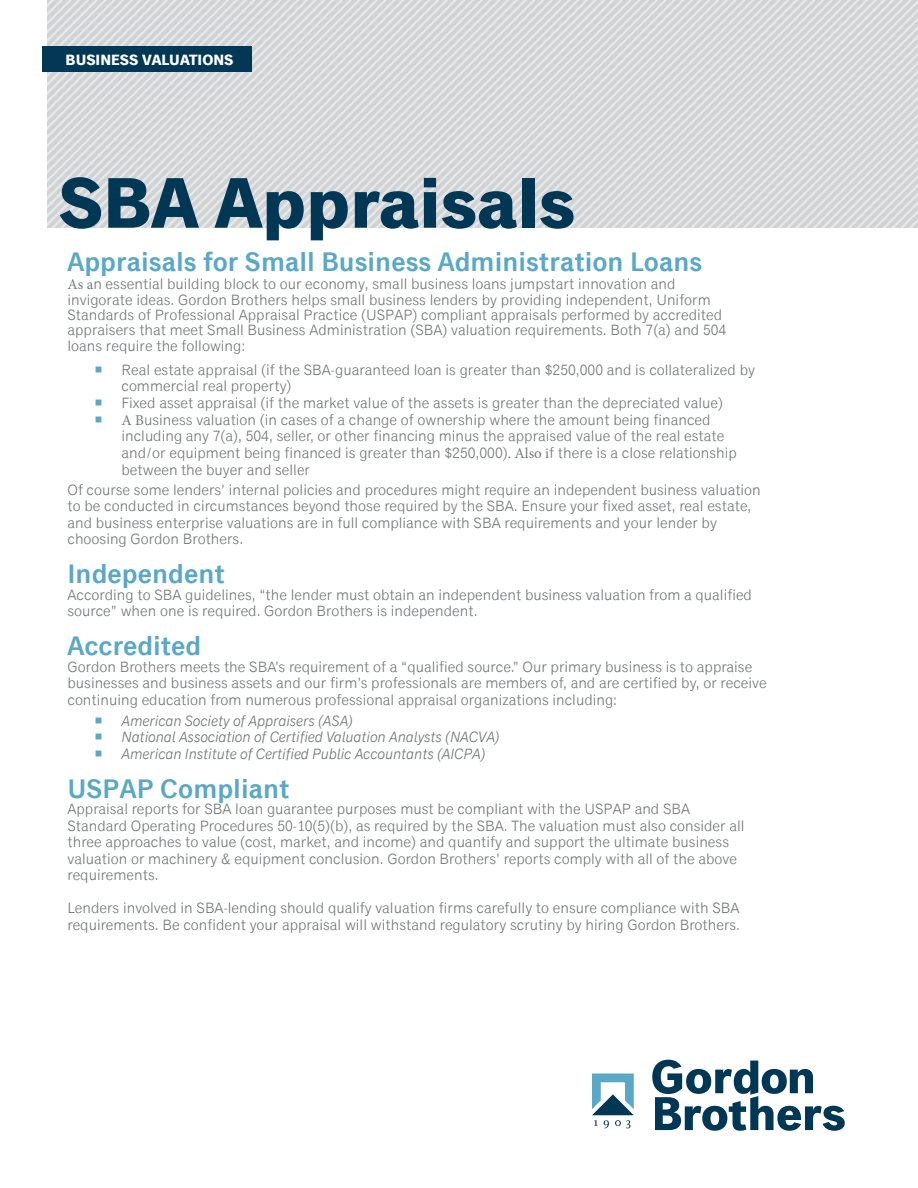
<style>
.page{position:relative;width:918px;height:1188px;background:#fff}
.page>*{position:absolute;margin:0;border:0;box-sizing:border-box;transform-origin:0 0}
.t1{font:700 72px "Classic Grotesque Pro";color:#003755}
.t2{font:600 27px "Classic Grotesque Pro";color:#5aa8c7}
.t3{font:15px/16.5px "Classic Grotesque Pro";color:#76787b}
.t4{font:italic 15px "Classic Grotesque Pro";color:#76787b}
.t5{font:700 15px "Classic Grotesque Pro";color:#fff}
.s1{font-family:"Minion Pro"}
</style>
<div class="page">
<svg style="left:47px;top:0;width:871px;height:228px;background:#d8d9db"></svg>
<svg style="left:652px;top:1060px;width:193px;height:71px"></svg>
<svg style="left:592px;top:1074px;width:42px;height:54px"></svg>
<div style="left:43px;top:47px;width:209px;height:25px;background:#023755"></div>
<p class="t5" style="left:66px;top:50px;width:169px">BUSINESS VALUATIONS</p>
<p class="t1" style="left:59px;top:157px;width:518px">SBA Appraisals</p>
<p class="t2" style="left:68px;top:245px;width:636px">Appraisals for Small Business Administration Loans</p>
<p class="t3" style="left:68px;top:277px;width:660px;line-height:15.3px"><span class="s1">As a</span>n essential building block to our economy, small business loans jumpstart innovation and invigorate ideas. Gordon Brothers helps small business lenders by providing independent, Uniform Standards of Professional Appraisal Practice (USPAP) compliant appraisals performed by accredited appraisers that meet Small Business Administration (SBA) valuation requirements. Both 7(a) and 504 loans require the following:</p>
<p class="t3" style="left:122px;top:361px;width:635px">Real estate appraisal (if the SBA-guaranteed loan is greater than $250,000 and is collateralized by commercial real property)<br>Fixed asset appraisal (if the market value of the assets is greater than the depreciated value)<br><span class="s1">A B</span>usiness valuation (in cases of a change of ownership where the amount being financed including any 7(a), 504, seller, or other financing minus the appraised value of the real estate and/or equipment being financed is greater than $250,000)<span class="s1">. Also i</span>f there is a close relationship between the buyer and seller</p>
<p class="t3" style="left:68px;top:481px;width:695px">Of course some lenders’ internal policies and procedures might require an independent business valuation to be conducted in circumstances beyond those required by the SBA. Ensure your fixed asset, real estate, and business enterprise valuations are in full compliance with SBA requirements and your lender by choosing Gordon Brothers.</p>
<p class="t2" style="left:68px;top:557px;width:159px">Independent</p>
<p class="t3" style="left:68px;top:586px;width:686px">According to SBA guidelines, “the lender must obtain an independent business valuation from a qualified source” when one is required. Gordon Brothers is independent.</p>
<p class="t2" style="left:68px;top:629px;width:136px">Accredited</p>
<p class="t3" style="left:68px;top:658px;width:701px">Gordon Brothers meets the SBA’s requirement of a “qualified source.” Our primary business is to appraise businesses and business assets and our firm’s professionals are members of, and are certified by, or receive continuing education from numerous professional appraisal organizations including:</p>
<p class="t4" style="left:122px;top:711px;width:233px">American Society of Appraisers (ASA)</p>
<p class="t4" style="left:122px;top:728px;width:380px">National Association of Certified Valuation Analysts (NACVA)</p>
<p class="t4" style="left:122px;top:744px;width:366px">American Institute of Certified Public Accountants (AICPA)</p>
<p class="t2" style="left:68px;top:771px;width:223px">USPAP Compliant</p>
<p class="t3" style="left:68px;top:801px;width:679px">Appraisal reports for SBA loan guarantee purposes must be compliant with the USPAP and SBA Standard Operating Procedures 50-10(5)(b), as required by the SBA. The valuation must also consider all three approaches to value (cost, market, and income) and quantify and support the ultimate business valuation or machinery &amp; equipment conclusion. Gordon Brothers’ reports comply with all of the above requirements.</p>
<p class="t3" style="left:68px;top:900px;width:674px">Lenders involved in SBA-lending should qualify valuation firms carefully to ensure compliance with SBA requirements. Be confident your appraisal will withstand regulatory scrutiny by hiring Gordon Brothers.</p>
</div>
